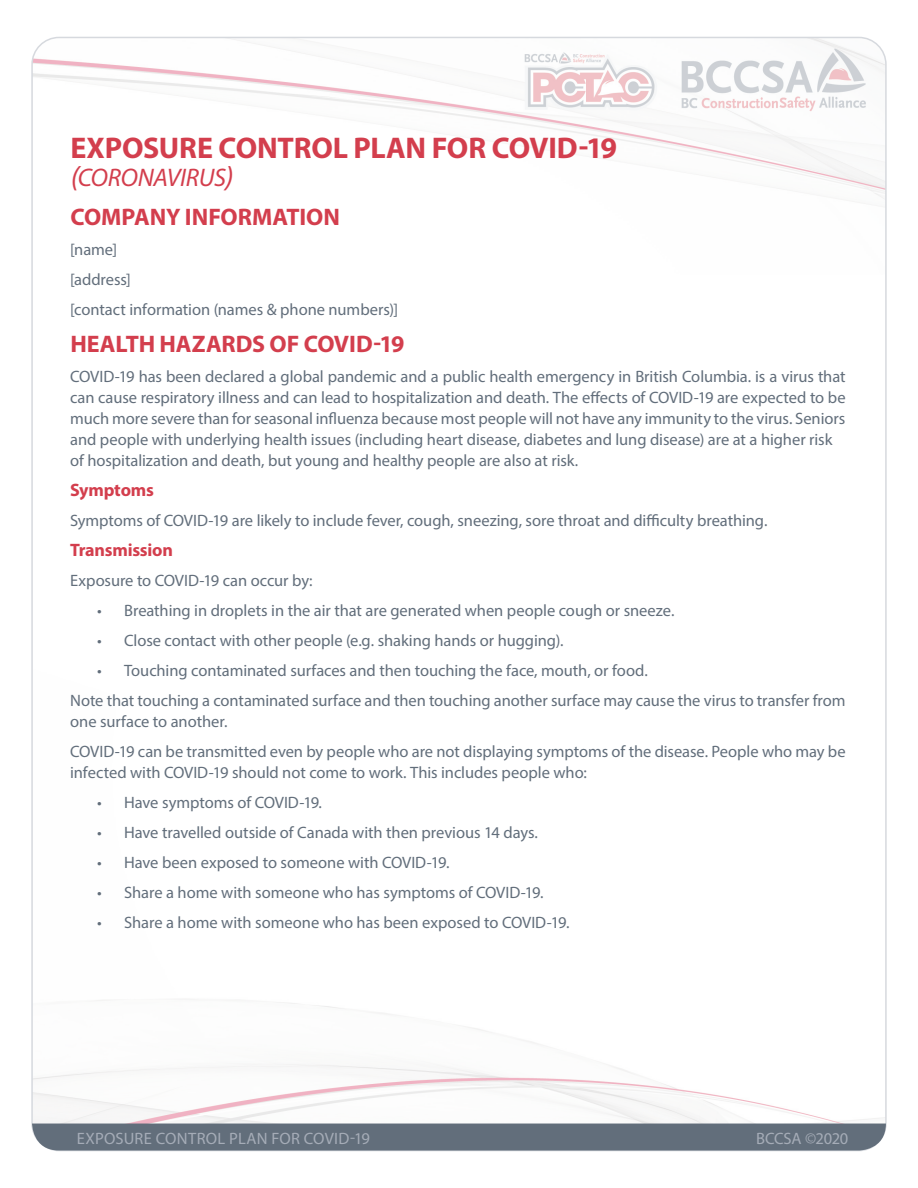
<style>
.page{position:relative;width:918px;height:1188px;background:#fff}
.page>*{position:absolute;margin:0;border:0;box-sizing:border-box;transform-origin:0 0}
.t1{font:700 30px "Myriad Pro";letter-spacing:-.01em;color:#d33e4d}
.t2{font:italic 25.5px "Myriad Pro";letter-spacing:-.015em;color:#d33e4d}
.t3{font:700 24px "Myriad Pro";letter-spacing:-.005em;color:#d33e4d}
.t4{font:700 18px "Myriad Pro";letter-spacing:-.01em;color:#d33e4d}
.t5{font:16.5px/21px "Myriad Pro";letter-spacing:-.005em;color:#626e7b}
.t6{font:16.5px "Myriad Pro";letter-spacing:.01em;color:#a5acb7}
.t7{font:16.5px "Myriad Pro";letter-spacing:-.015em;color:#a5acb7}
.s1{font-size:30px}
</style>
<div class="page">
<img style="left:34px;top:37px;width:850px;height:1087px">
<div style="left:32px;top:1124px;width:854px;height:27px;background:#626e7b"></div>
<p class="t1" style="left:70px;top:128px;width:548px">EXPOSURE CONTROL PLAN FOR COVID-19</p>
<p class="t2" style="left:70px;top:162px;width:164px"><span class="s1">(</span>CORONAVIRUS<span class="s1">)</span></p>
<p class="t3" style="left:70px;top:201px;width:271px">COMPANY INFORMATION</p>
<p class="t5" style="left:70px;top:239px;width:49px">[name]</p>
<p class="t5" style="left:70px;top:269px;width:62px">[address]</p>
<p class="t5" style="left:70px;top:299px;width:329px">[contact information (names &amp; phone numbers)]</p>
<p class="t3" style="left:70px;top:329px;width:335px">HEALTH HAZARDS OF COVID-19</p>
<p class="t5" style="left:70px;top:366px;width:777px;text-align:justify">COVID-19 has been declared a global pandemic and a public health emergency in British Columbia. is a virus that can cause respiratory illness and can lead to hospitalization and death. The effects of COVID-19 are expected to be much more severe than for seasonal influenza because most people will not have any immunity to the virus. Seniors and people with underlying health issues (including heart disease, diabetes and lung disease) are at a higher risk</p>
<p class="t5" style="left:70px;top:450px;width:510px">of hospitalization and death, but young and healthy people are also at risk.</p>
<p class="t4" style="left:70px;top:479px;width:85px">Symptoms</p>
<p class="t5" style="left:70px;top:510px;width:699px">Symptoms of COVID-19 are likely to include fever, cough, sneezing, sore throat and difficulty breathing.</p>
<p class="t4" style="left:70px;top:539px;width:104px">Transmission</p>
<p class="t5" style="left:70px;top:570px;width:244px">Exposure to COVID-19 can occur by:</p>
<p class="t5" style="left:97px;top:600px;width:579px">• Breathing in droplets in the air that are generated when people cough or sneeze.</p>
<p class="t5" style="left:97px;top:630px;width:468px">• Close contact with other people (e.g. shaking hands or hugging).</p>
<p class="t5" style="left:97px;top:660px;width:552px">• Touching contaminated surfaces and then touching the face, mouth, or food.</p>
<p class="t5" style="left:70px;top:690px;width:777px">Note that touching a contaminated surface and then touching another surface may cause the virus to transfer from one surface to another.</p>
<p class="t5" style="left:70px;top:741px;width:777px">COVID-19 can be transmitted even by people who are not displaying symptoms of the disease. People who may be infected with COVID-19 should not come to work. This includes people who:</p>
<p class="t5" style="left:97px;top:792px;width:226px">• Have symptoms of COVID-19.</p>
<p class="t5" style="left:97px;top:822px;width:442px">• Have travelled outside of Canada with then previous 14 days.</p>
<p class="t5" style="left:97px;top:852px;width:354px">• Have been exposed to someone with COVID-19.</p>
<p class="t5" style="left:97px;top:882px;width:448px">• Share a home with someone who has symptoms of COVID-19.</p>
<p class="t5" style="left:97px;top:912px;width:474px">• Share a home with someone who has been exposed to COVID-19.</p>
<p class="t6" style="left:77px;top:1128px;width:295px">EXPOSURE CONTROL PLAN FOR COVID-19</p>
<p class="t7" style="left:756px;top:1128px;width:94px">BCCSA ©2020</p>
</div>
